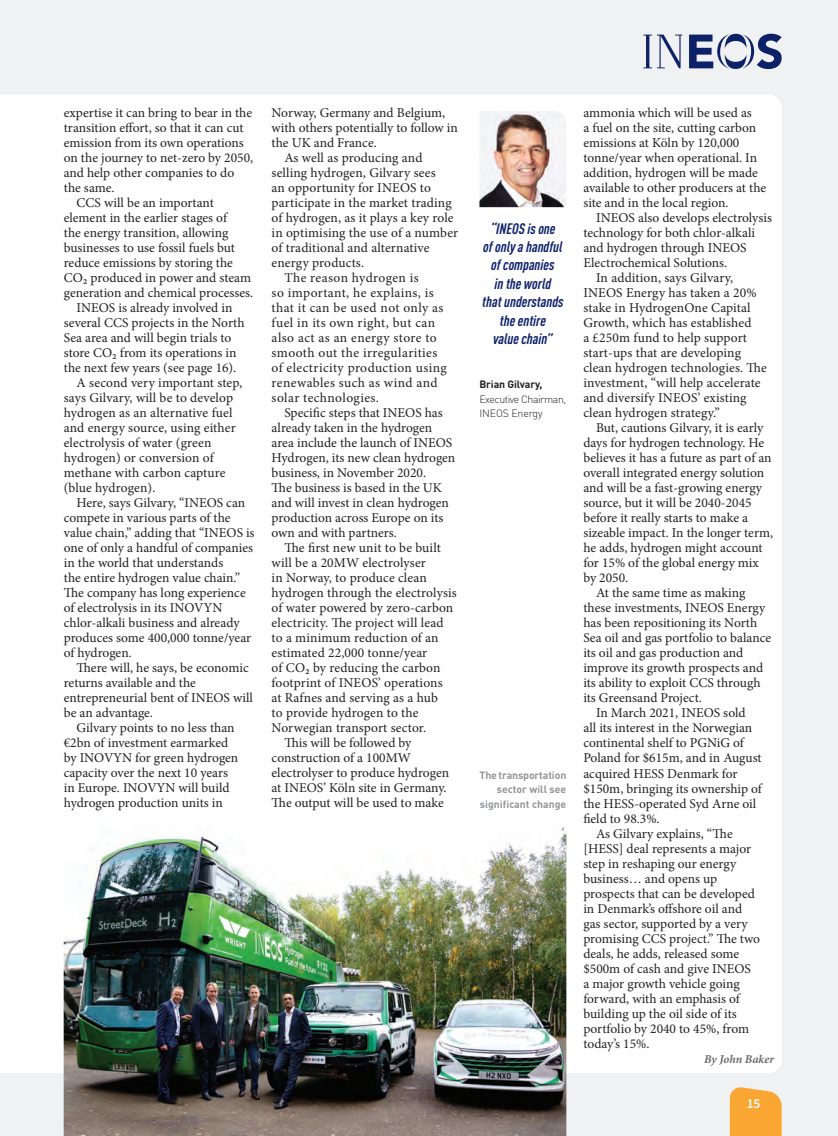
<style>
.page{position:relative;width:838px;height:1136px;background:#fff}
.page>*{position:absolute;margin:0;border:0;box-sizing:border-box;transform-origin:0 0}
.t1{font:italic 700 condensed 15px/18.3px "DINOT";color:#0d2169;text-align:center}
.Bodycopy_Indent{font:13.5px/15px "Minion Pro";color:#231f20}
.Bodycopy_Indent-2{font:13.5px/15px "Minion Pro";letter-spacing:.03em;color:#231f20}
.t2{font:600 13.5px "Source Sans Pro";color:#fff}
.Byline{font:italic 700 12px "Minion Pro";letter-spacing:-.005em;color:#6c6d70}
.Picture_Caption_Gr{font:700 10.5px/14.1px "DINOT";color:#939598;text-align:right}
.Quote_Credit{font:300 10.5px/14.5px "DINOT";letter-spacing:-.04em;color:#231f20}
.s1{font-weight:700}
</style>
<div class="page">
<div style="left:0;top:0;width:838px;height:1135px;background:#f0f1f2"></div>
<div style="left:0;top:95px;width:781px;height:977px;background:#fff"></div>
<svg style="left:730px;top:1087px;width:51px;height:48px;background:#f9ab41"></svg>
<svg style="left:689px;top:34px;width:92px;height:35px"></svg>
<svg style="left:643px;top:35px;width:39px;height:33px"></svg>
<img style="left:479px;top:111px;width:87px;height:96px">
<img style="left:64px;top:822px;width:502px;height:313px">
<p class="Bodycopy_Indent" style="left:64px;top:105px;width:191px">expertise it can bring to bear in the transition effort, so that it can cut emission from its own operations on the journey to net-zero by 2050, and help other companies to do the same.</p>
<p class="Bodycopy_Indent" style="left:64px;top:195px;width:191px;text-indent:13px">CCS will be an important element in the earlier stages of<br>the energy transition, allowing businesses to use fossil fuels but reduce emissions by storing the<br>CO2 produced in power and steam generation and chemical processes.</p>
<p class="Bodycopy_Indent" style="left:64px;top:300px;width:182px;text-indent:13px">INEOS is already involved in several CCS projects in the North<br>Sea area and will begin trials to store CO2 from its operations in the next few years (see page 16).</p>
<p class="Bodycopy_Indent" style="left:64px;top:375px;width:180px;text-indent:13px">A second very important step, says Gilvary, will be to develop hydrogen as an alternative fuel and energy source, using either electrolysis of water (green hydrogen) or conversion of methane with carbon capture (blue hydrogen).</p>
<p class="Bodycopy_Indent" style="left:64px;top:495px;width:192px;text-indent:13px">Here, says Gilvary, “INEOS can compete in various parts of the value chain,” adding that “INEOS is one of only a handful of companies in the world that understands<br>the entire hydrogen value chain.”<br>The company has long experience of electrolysis in its INOVYN chlor-alkali business and already produces some 400,000 tonne/year of hydrogen.</p>
<p class="Bodycopy_Indent" style="left:64px;top:660px;width:191px;text-indent:13px">There will, he says, be economic returns available and the entrepreneurial bent of INEOS will be an advantage.</p>
<p class="Bodycopy_Indent" style="left:64px;top:720px;width:176px;text-indent:13px">Gilvary points to no less than €2bn of investment earmarked by INOVYN for green hydrogen capacity over the next 10 years in Europe. INOVYN will build hydrogen production units in</p>
<p class="Bodycopy_Indent" style="left:272px;top:105px;width:188px">Norway, Germany and Belgium, with others potentially to follow in the UK and France.</p>
<p class="Bodycopy_Indent" style="left:272px;top:150px;width:188px;text-indent:13px">As well as producing and selling hydrogen, Gilvary sees<br>an opportunity for INEOS to participate in the market trading of hydrogen, as it plays a key role in optimising the use of a number of traditional and alternative energy products.</p>
<p class="Bodycopy_Indent-2" style="left:272px;top:270px;width:177px;text-indent:13px">The reason hydrogen is<br>so important, he explains, is that it can be used not only as fuel in its own right, but can also act as an energy store to smooth out the irregularities of electricity production using renewables such as wind and solar technologies.</p>
<p class="Bodycopy_Indent" style="left:272px;top:405px;width:185px;text-indent:13px">Specific steps that INEOS has already taken in the hydrogen area include the launch of INEOS<br>Hydrogen, its new clean hydrogen business, in November 2020.<br>The business is based in the UK and will invest in clean hydrogen production across Europe on its own and with partners.</p>
<p class="Bodycopy_Indent" style="left:272px;top:540px;width:187px;text-indent:13px">The first new unit to be built will be a 20MW electrolyser<br>in Norway, to produce clean hydrogen through the electrolysis of water powered by zero-carbon electricity. The project will lead to a minimum reduction of an estimated 22,000 tonne/year<br>of CO2 by reducing the carbon footprint of INEOS’ operations<br>at Rafnes and serving as a hub<br>to provide hydrogen to the<br>Norwegian transport sector.</p>
<p class="Bodycopy_Indent" style="left:272px;top:735px;width:179px;text-indent:13px">This will be followed by construction of a 100MW electrolyser to produce hydrogen at INEOS’ Köln site in Germany.<br>The output will be used to make</p>
<p class="t1" style="left:482px;top:219px;width:83px">“INEOS is one<br>of only a handful of companies<br>in the world<br>that understands the entire<br>value chain”</p>
<p class="Quote_Credit" style="left:479px;top:377px;width:88px"><span class="s1">Brian Gilvary,<br></span>Executive Chairman,<br>INEOS Energy</p>
<p class="Picture_Caption_Gr" style="left:479px;top:768px;width:88px">The transportation sector will see significant change</p>
<p class="Bodycopy_Indent" style="left:583px;top:105px;width:184px">ammonia which will be used as<br>a fuel on the site, cutting carbon emissions at Köln by 120,000 tonne/year when operational. In addition, hydrogen will be made available to other producers at the site and in the local region.</p>
<p class="Bodycopy_Indent" style="left:583px;top:210px;width:190px;text-indent:13px">INEOS also develops electrolysis technology for both chlor-alkali and hydrogen through INEOS<br>Electrochemical Solutions.</p>
<p class="Bodycopy_Indent" style="left:583px;top:270px;width:185px;text-indent:13px">In addition, says Gilvary,<br>INEOS Energy has taken a 20% stake in HydrogenOne Capital<br>Growth, which has established<br>a £250m fund to help support start-ups that are developing clean hydrogen technologies. The investment, “will help accelerate and diversify INEOS’ existing clean hydrogen strategy.”</p>
<p class="Bodycopy_Indent" style="left:583px;top:420px;width:191px;text-indent:13px">But, cautions Gilvary, it is early days for hydrogen technology. He believes it has a future as part of an overall integrated energy solution and will be a fast-growing energy source, but it will be 2040-2045 before it really starts to make a sizeable impact. In the longer term, he adds, hydrogen might account for 15% of the global energy mix by 2050.</p>
<p class="Bodycopy_Indent" style="left:583px;top:585px;width:189px;text-indent:13px">At the same time as making these investments, INEOS Energy has been repositioning its North<br>Sea oil and gas portfolio to balance its oil and gas production and improve its growth prospects and its ability to exploit CCS through its Greensand Project.</p>
<p class="Bodycopy_Indent" style="left:583px;top:705px;width:180px;text-indent:13px">In March 2021, INEOS sold all its interest in the Norwegian continental shelf to PGNiG of<br>Poland for $615m, and in August acquired HESS Denmark for $150m, bringing its ownership of the HESS-operated Syd Arne oil field to 98.3%.</p>
<p class="Bodycopy_Indent" style="left:583px;top:825px;width:178px;text-indent:13px">As Gilvary explains, “The [HESS] deal represents a major step in reshaping our energy business… and opens up prospects that can be developed in Denmark’s offshore oil and gas sector, supported by a very promising CCS project.” The two deals, he adds, released some $500m of cash and give INEOS a major growth vehicle going forward, with an emphasis of building up the oil side of its portfolio by 2040 to 45%, from today’s 15%.</p>
<p class="Byline" style="left:704px;top:1050px;width:72px">By John Baker</p>
<p class="t2" style="left:746px;top:1094px;width:15px">15</p>
</div>
